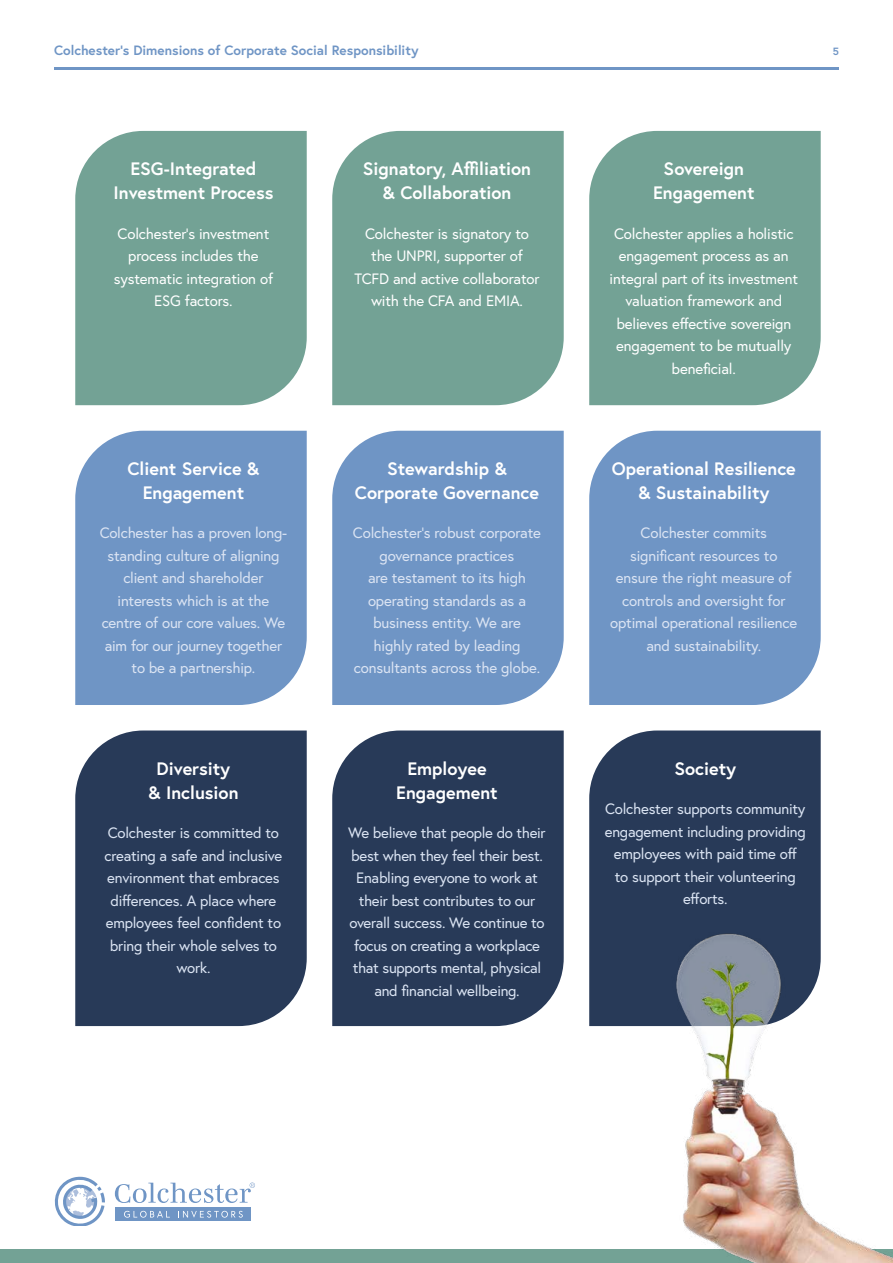
<style>
.page{position:relative;width:893px;height:1263px;background:#fff}
.page>*{position:absolute;margin:0;border:0;box-sizing:border-box;transform-origin:0 0}
.t1{font:700 18px/24px "Europa";color:#fff;text-align:center}
.t2{font:15px/22.5px "Europa";letter-spacing:-.015em;color:#dbe4f3;text-align:center}
.t3{font:15px/22.5px "Europa";letter-spacing:-.01em;color:#fff;text-align:center}
.t4{font:700 13.5px "Europa";color:#6f95c5}
.t5{font:700 10.5px "Europa";color:#6f95c5}
</style>
<div class="page">
<div style="left:75px;top:131px;width:232px;height:274px;background:#73a295"></div>
<div style="left:75px;top:431px;width:232px;height:274px;background:#6f95c5"></div>
<div style="left:75px;top:730px;width:232px;height:296px;background:#283a58"></div>
<div style="left:332px;top:131px;width:232px;height:274px;background:#73a295"></div>
<div style="left:332px;top:431px;width:232px;height:274px;background:#6f95c5"></div>
<div style="left:332px;top:730px;width:232px;height:296px;background:#283a58"></div>
<div style="left:589px;top:131px;width:232px;height:274px;background:#73a295"></div>
<div style="left:589px;top:431px;width:232px;height:274px;background:#6f95c5"></div>
<div style="left:589px;top:730px;width:232px;height:296px;background:#283a58"></div>
<hr style="left:54px;top:67px;width:785px;height:3px;background:#6f95c5">
<div style="left:0;top:1249px;width:893px;height:14px;background:#73a295"></div>
<div style="left:115px;top:1207px;width:136px;height:13px;background:#6f95c5"></div>
<svg style="left:54px;top:1176px;width:51px;height:49px"></svg>
<svg style="left:124px;top:1211px;width:46px;height:6px"></svg>
<svg style="left:178px;top:1211px;width:65px;height:7px"></svg>
<svg style="left:115px;top:1182px;width:140px;height:21px"></svg>
<img style="left:618px;top:903px;width:275px;height:360px">
<p class="t4" style="left:54px;top:41px;width:366px">Colchester’s Dimensions of Corporate Social Responsibility</p>
<p class="t5" style="left:833px;top:44px;width:8px">5</p>
<p class="t1" style="left:113px;top:156px;width:161px">ESG-Integrated<br>Investment Process</p>
<p class="t3" style="left:114px;top:222px;width:161px">Colchester’s investment process includes the systematic integration of<br>ESG factors.</p>
<p class="t1" style="left:127px;top:456px;width:133px">Client Service &amp;<br>Engagement</p>
<p class="t2" style="left:100px;top:521px;width:189px">Colchester has a proven long&shy;standing culture of aligning client and shareholder interests which is at the centre of our core values. We aim for our journey together to be a partnership.</p>
<p class="t1" style="left:148px;top:756px;width:92px">Diversity &amp; Inclusion</p>
<p class="t2" style="left:105px;top:821px;width:179px">Colchester is committed to creating a safe and inclusive environment that embraces differences. A place where employees feel confident to bring their whole selves to work.</p>
<p class="t1" style="left:363px;top:156px;width:170px">Signatory, Affiliation &amp; Collaboration</p>
<p class="t3" style="left:354px;top:222px;width:187px">Colchester is signatory to the UNPRI, supporter of<br>TCFD and active collaborator with the CFA and EMIA.</p>
<p class="t1" style="left:355px;top:456px;width:186px">Stewardship &amp;<br>Corporate Governance</p>
<p class="t2" style="left:353px;top:521px;width:190px">Colchester’s robust corporate governance practices<br>are testament to its high operating standards as a business entity. We are highly rated by leading consultants across the globe.</p>
<p class="t1" style="left:396px;top:756px;width:103px">Employee<br>Engagement</p>
<p class="t2" style="left:348px;top:821px;width:199px">We believe that people do their best when they feel their best.<br>Enabling everyone to work at their best contributes to our overall success. We continue to focus on creating a workplace that supports mental, physical and financial wellbeing.</p>
<p class="t1" style="left:653px;top:156px;width:103px">Sovereign<br>Engagement</p>
<p class="t3" style="left:610px;top:222px;width:190px">Colchester applies a holistic engagement process as an integral part of its investment valuation framework and believes effective sovereign engagement to be mutually beneficial.</p>
<p class="t1" style="left:612px;top:456px;width:186px">Operational Resilience &amp; Sustainability</p>
<p class="t2" style="left:610px;top:521px;width:189px">Colchester commits significant resources to ensure the right measure of controls and oversight for optimal operational resilience and sustainability.</p>
<p class="t1" style="left:674px;top:756px;width:63px">Society</p>
<p class="t2" style="left:605px;top:797px;width:203px">Colchester supports community engagement including providing employees with paid time off<br>to support their volunteering efforts.</p>
</div>
